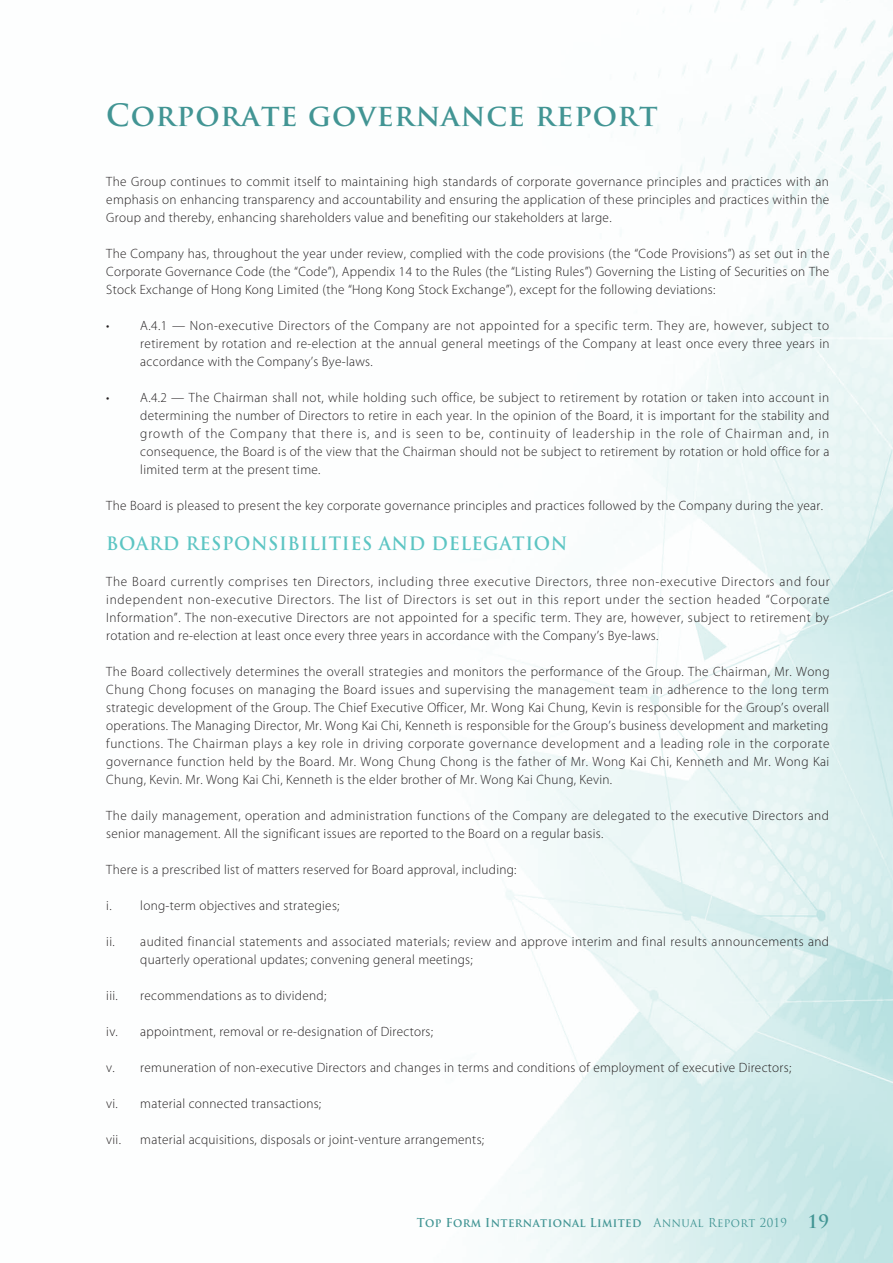
<style>
.page{position:relative;width:893px;height:1263px;background:#fff}
.page>*{position:absolute;margin:0;border:0;box-sizing:border-box;transform-origin:0 0}
.t1{font:700 30px "Trajan Pro";letter-spacing:.03em;color:#429594}
.t2{font:700 18px "Trajan Pro";letter-spacing:.03em;color:#5cc5c3}
.t3{font:300 13.5px/18px "Myriad Pro";letter-spacing:.02em;color:#231f20;text-align:justify}
.t4{font:700 12px "Trajan Pro";letter-spacing:.03em;color:#429594;scale:.94 1}
.s1{font-weight:400}
.s2{font-size:18px}
</style>
<div class="page">
<img style="left:495px;top:0;width:398px;height:1263px">
<h1 class="t1" style="left:106px;top:97px;width:553px">Corporate governance report</h1>
<p class="t3" style="left:106px;top:172px;width:724px">The Group continues to commit itself to maintaining high standards of corporate governance principles and practices with an emphasis on enhancing transparency and accountability and ensuring the application of these principles and practices within the Group and thereby, enhancing shareholders value and benefiting our stakeholders at large.</p>
<p class="t3" style="left:106px;top:244px;width:725px">The Company has, throughout the year under review, complied with the code provisions (the “Code Provisions”) as set out in the Corporate Governance Code (the “Code”), Appendix 14 to the Rules (the “Listing Rules”) Governing the Listing of Securities on The Stock Exchange of Hong Kong Limited (the “Hong Kong Stock Exchange”), except for the following deviations:</p>
<p class="t3" style="left:140px;top:316px;width:691px;text-indent:-34px">• A.4.1 — Non-executive Directors of the Company are not appointed for a specific term. They are, however, subject to retirement by rotation and re-election at the annual general meetings of the Company at least once every three years in accordance with the Company’s Bye-laws.</p>
<p class="t3" style="left:140px;top:388px;width:691px;text-indent:-34px">• A.4.2 — The Chairman shall not, while holding such office, be subject to retirement by rotation or taken into account in determining the number of Directors to retire in each year. In the opinion of the Board, it is important for the stability and growth of the Company that there is, and is seen to be, continuity of leadership in the role of Chairman and, in consequence, the Board is of the view that the Chairman should not be subject to retirement by rotation or hold office for a limited term at the present time.</p>
<p class="t3" style="left:106px;top:496px;width:718px">The Board is pleased to present the key corporate governance principles and practices followed by the Company during the year.</p>
<h2 class="t2" style="left:106px;top:532px;width:463px">BOARD RESPONSIBILITIES AND DELEGATION</h2>
<p class="t3" style="left:106px;top:573px;width:725px">The Board currently comprises ten Directors, including three executive Directors, three non-executive Directors and four independent non-executive Directors. The list of Directors is set out in this report under the section headed “Corporate Information”. The non-executive Directors are not appointed for a specific term. They are, however, subject to retirement by rotation and re-election at least once every three years in accordance with the Company’s Bye-laws.</p>
<p class="t3" style="left:106px;top:662px;width:725px">The Board collectively determines the overall strategies and monitors the performance of the Group. The Chairman, Mr. Wong Chung Chong focuses on managing the Board issues and supervising the management team in adherence to the long term strategic development of the Group. The Chief Executive Officer, Mr. Wong Kai Chung, Kevin is responsible for the Group’s overall operations. The Managing Director, Mr. Wong Kai Chi, Kenneth is responsible for the Group’s business development and marketing functions. The Chairman plays a key role in driving corporate governance development and a leading role in the corporate governance function held by the Board. Mr. Wong Chung Chong is the father of Mr. Wong Kai Chi, Kenneth and Mr. Wong Kai Chung, Kevin. Mr. Wong Kai Chi, Kenneth is the elder brother of Mr. Wong Kai Chung, Kevin.</p>
<p class="t3" style="left:106px;top:806px;width:724px">The daily management, operation and administration functions of the Company are delegated to the executive Directors and senior management. All the significant issues are reported to the Board on a regular basis.</p>
<p class="t3" style="left:106px;top:860px;width:412px">There is a prescribed list of matters reserved for Board approval, including:</p>
<p class="t3" style="left:106px;top:896px;width:235px">i. long-term objectives and strategies;</p>
<p class="t3" style="left:140px;top:932px;width:690px;text-indent:-34px">ii. audited financial statements and associated materials; review and approve interim and final results announcements and quarterly operational updates; convening general meetings;</p>
<p class="t3" style="left:106px;top:986px;width:13px">iii.</p>
<p class="t3" style="left:140px;top:986px;width:187px">recommendations as to dividend;</p>
<p class="t3" style="left:106px;top:1022px;width:328px">iv. appointment, removal or re-designation of Directors;</p>
<p class="t3" style="left:106px;top:1058px;width:686px">v. remuneration of non-executive Directors and changes in terms and conditions of employment of executive Directors;</p>
<p class="t3" style="left:106px;top:1094px;width:216px">vi. material connected transactions;</p>
<p class="t3" style="left:106px;top:1131px;width:16px">vii.</p>
<p class="t3" style="left:140px;top:1131px;width:345px">material acquisitions, disposals or joint-venture arrangements;</p>
<p class="t4" style="left:417px;top:1215px;width:440px">Top Form International Limited <span class="s1">Annual Report 2019</span> <span class="s2">19</span></p>
</div>
